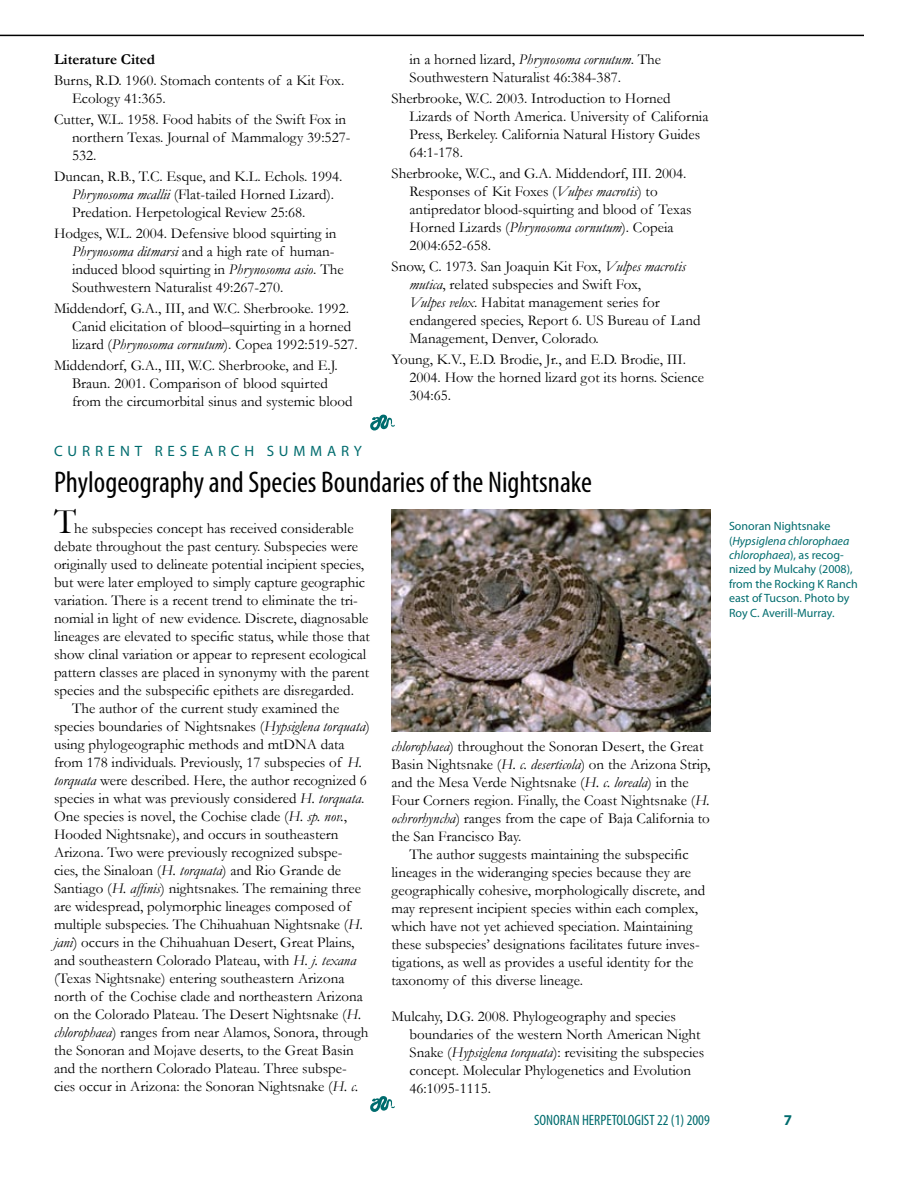
<style>
.page{position:relative;width:918px;height:1188px;background:#fff}
.page>*{position:absolute;margin:0;border:0;box-sizing:border-box;transform-origin:0 0}
.t1{font:36px "Garamond";color:#000}
.t2{font:condensed 30px "Myriad Pro";color:#000}
.t3{font:15px/18px "Garamond";color:#000}
.t4{font:condensed 15px "Myriad Pro";color:#006c6e}
.t5{font:15px "Myriad Pro";letter-spacing:.32em;color:#006c6e}
.t6{font:700 15px "Garamond";color:#000}
.t7{font:12px/14.4px "Myriad Pro";color:#006c6e}
.s1{font-style:italic}
</style>
<div class="page">
<hr style="left:0;top:35px;width:864px;height:1px;background:#000">
<svg style="left:370px;top:415px;width:25px;height:15px"></svg>
<svg style="left:370px;top:1096px;width:25px;height:16px"></svg>
<img style="left:392px;top:509px;width:319px;height:222px">
<p class="t6" style="left:54px;top:49px;width:103px">Literature Cited</p>
<p class="t3" style="left:72px;top:71px;width:274px;text-indent:-18px">Burns, R.D. 1960. Stomach contents of a Kit Fox.<br>Ecology 41:365.</p>
<p class="t3" style="left:72px;top:110px;width:280px;text-indent:-18px">Cutter, W.L. 1958. Food habits of the Swift Fox in northern Texas. Journal of Mammalogy 39:527-<br>532.</p>
<p class="t3" style="left:72px;top:167px;width:272px;text-indent:-18px">Duncan, R.B., T.C. Esque, and K.L. Echols. 1994.<br><span class="s1">Phrynosoma mcallii</span> (Flat-tailed Horned Lizard).<br>Predation. Herpetological Review 25:68.</p>
<p class="t3" style="left:72px;top:224px;width:273px;text-indent:-18px">Hodges, W.L. 2004. Defensive blood squirting in <span class="s1">Phrynosoma ditmarsi</span> and a high rate of human&shy;induced blood squirting in <span class="s1">Phrynosoma asio</span>. The Southwestern Naturalist 49:267-270.</p>
<p class="t3" style="left:72px;top:299px;width:287px;text-indent:-18px">Middendorf, G.A., III, and W.C. Sherbrooke. 1992.<br>Canid elicitation of blood–squirting in a horned lizard (<span class="s1">Phrynosoma cornutum</span>). Copea 1992:519-527.</p>
<p class="t3" style="left:72px;top:356px;width:282px;text-indent:-18px">Middendorf, G.A., III, W.C. Sherbrooke, and E.J.<br>Braun. 2001. Comparison of blood squirted from the circumorbital sinus and systemic blood</p>
<p class="t5" style="left:54px;top:442px;width:126px">c urre nt resea</p>
<p class="t5" style="left:218px;top:442px;width:25px">r ch</p>
<p class="t5" style="left:267px;top:442px;width:42px">summa</p>
<p class="t5" style="left:341px;top:442px;width:21px">r y</p>
<p class="t3" style="left:410px;top:50px;width:253px">in a horned lizard, <span class="s1">Phrynosoma cornutum</span>. The<br>Southwestern Naturalist 46:384-387.</p>
<p class="t3" style="left:410px;top:89px;width:301px;text-indent:-18px">Sherbrooke, W.C. 2003. Introduction to Horned Lizards of North America. University of California Press, Berkeley. California Natural History Guides 64:1-178.</p>
<p class="t3" style="left:410px;top:164px;width:284px;text-indent:-18px">Sherbrooke, W.C., and G.A. Middendorf, III. 2004.<br>Responses of Kit Foxes (<span class="s1">Vulpes macrotis</span>) to antipredator blood-squirting and blood of Texas Horned Lizards (<span class="s1">Phrynosoma cornutum</span>). Copeia 2004:652-658.</p>
<p class="t3" style="left:410px;top:257px;width:293px;text-indent:-18px">Snow, C. 1973. San Joaquin Kit Fox, <span class="s1">Vulpes macrotis mutica</span>, related subspecies and Swift Fox,<br><span class="s1">Vulpes velox</span>. Habitat management series for endangered species, Report 6. US Bureau of Land Management, Denver, Colorado.</p>
<p class="t3" style="left:410px;top:350px;width:296px;text-indent:-18px">Young, K.V., E.D. Brodie, Jr., and E.D. Brodie, III.<br>2004. How the horned lizard got its horns. Science<br>304:65.</p>
<h2 class="t2" style="left:54px;top:464px;width:539px">Phylogeography and Species Boundaries of the Nightsnake</h2>
<h1 class="t1" style="left:54px;top:497px;width:24px">T</h1>
<p class="t3" style="left:74px;top:519px;width:281px">he subspecies concept has received considerable</p>
<p class="t3" style="left:54px;top:537px;width:306px">debate throughout the past century. Subspecies were</p>
<p class="t3" style="left:54px;top:555px;width:312px">originally used to delineate potential incipient species,</p>
<p class="t3" style="left:54px;top:573px;width:313px">but were later employed to simply capture geographic</p>
<p class="t3" style="left:54px;top:591px;width:305px">variation. There is a recent trend to eliminate the tri-</p>
<p class="t3" style="left:54px;top:609px;width:316px">nomial in light of new evidence. Discrete, diagnosable</p>
<p class="t3" style="left:54px;top:627px;width:317px">lineages are elevated to specific status, while those that</p>
<p class="t3" style="left:54px;top:645px;width:314px">show clinal variation or appear to represent ecological</p>
<p class="t3" style="left:54px;top:663px;width:317px">pattern classes are placed in synonymy with the parent</p>
<p class="t3" style="left:54px;top:681px;width:301px">species and the subspecific epithets are disregarded.</p>
<p class="t3" style="left:72px;top:699px;width:269px">The author of the current study examined the</p>
<p class="t3" style="left:54px;top:717px;width:317px">species boundaries of Nightsnakes (<span class="s1">Hypsiglena torquata</span>)</p>
<p class="t3" style="left:54px;top:735px;width:292px">using phylogeographic methods and mtDNA data</p>
<p class="t3" style="left:54px;top:753px;width:310px">from 178 individuals. Previously, 17 subspecies of <span class="s1">H.</span></p>
<p class="t3" style="left:54px;top:771px;width:315px"><span class="s1">torquata</span> were described. Here, the author recognized 6</p>
<p class="t3" style="left:54px;top:789px;width:312px">species in what was previously considered <span class="s1">H. torquata</span>.</p>
<p class="t3" style="left:54px;top:807px;width:294px">One species is novel, the Cochise clade (<span class="s1">H. sp. nov.</span>,</p>
<p class="t3" style="left:54px;top:825px;width:286px">Hooded Nightsnake), and occurs in southeastern</p>
<p class="t3" style="left:54px;top:843px;width:290px">Arizona. Two were previously recognized subspe-</p>
<p class="t3" style="left:54px;top:861px;width:289px">cies, the Sinaloan (<span class="s1">H. torquata</span>) and Rio Grande de</p>
<p class="t3" style="left:54px;top:879px;width:308px">Santiago (<span class="s1">H. affinis</span>) nightsnakes. The remaining three</p>
<p class="t3" style="left:54px;top:897px;width:298px">are widespread, polymorphic lineages composed of</p>
<p class="t3" style="left:54px;top:915px;width:311px">multiple subspecies. The Chihuahuan Nightsnake (<span class="s1">H.</span></p>
<p class="t3" style="left:54px;top:933px;width:302px"><span class="s1">jani</span>) occurs in the Chihuahuan Desert, Great Plains,</p>
<p class="t3" style="left:54px;top:951px;width:304px">and southeastern Colorado Plateau, with <span class="s1">H. j. texana</span></p>
<p class="t3" style="left:54px;top:969px;width:292px">(Texas Nightsnake) entering southeastern Arizona</p>
<p class="t3" style="left:54px;top:987px;width:310px">north of the Cochise clade and northeastern Arizona</p>
<p class="t3" style="left:54px;top:1005px;width:309px">on the Colorado Plateau. The Desert Nightsnake (<span class="s1">H.</span></p>
<p class="t3" style="left:54px;top:1023px;width:316px"><span class="s1">chlorophaea</span>) ranges from near Alamos, Sonora, through</p>
<p class="t3" style="left:54px;top:1041px;width:301px">the Sonoran and Mojave deserts, to the Great Basin</p>
<p class="t3" style="left:54px;top:1059px;width:294px">and the northern Colorado Plateau. Three subspe-</p>
<p class="t3" style="left:54px;top:1077px;width:306px">cies occur in Arizona: the Sonoran Nightsnake (<span class="s1">H. c.</span></p>
<p class="t3" style="left:392px;top:737px;width:320px"><span class="s1">chlorophaea</span>) throughout the Sonoran Desert, the Great Basin Nightsnake (<span class="s1">H. c. deserticola</span>) on the Arizona Strip, and the Mesa Verde Nightsnake (<span class="s1">H. c. loreala</span>) in the Four Corners region. Finally, the Coast Nightsnake (<span class="s1">H. ochrorhyncha</span>) ranges from the cape of Baja California to the San Francisco Bay.</p>
<p class="t3" style="left:392px;top:845px;width:315px;text-indent:18px">The author suggests maintaining the subspecific lineages in the wideranging species because they are geographically cohesive, morphologically discrete, and may represent incipient species within each complex, which have not yet achieved speciation. Maintaining these subspecies’ designations facilitates future inves&shy;tigations, as well as provides a useful identity for the taxonomy of this diverse lineage.</p>
<p class="t3" style="left:410px;top:1007px;width:296px;text-indent:-18px">Mulcahy, D.G. 2008. Phylogeography and species boundaries of the western North American Night Snake (<span class="s1">Hypsiglena torquata</span>): revisiting the subspecies concept. Molecular Phylogenetics and Evolution 46:1095-1115.</p>
<p class="t4" style="left:534px;top:1111px;width:177px">SONORAN HERPETOLOGIST 22 (1) 2009</p>
<p class="t7" style="left:729px;top:519px;width:130px">Sonoran N ightsnake (<span class="s1">Hypsiglena chlorophaea chlorophaea</span>), as recog&shy;nized by Mulcahy (2008), from the Rocking K Ranch east of Tucson. Photo by<br>Roy C. Averill-Murray.</p>
</div>
